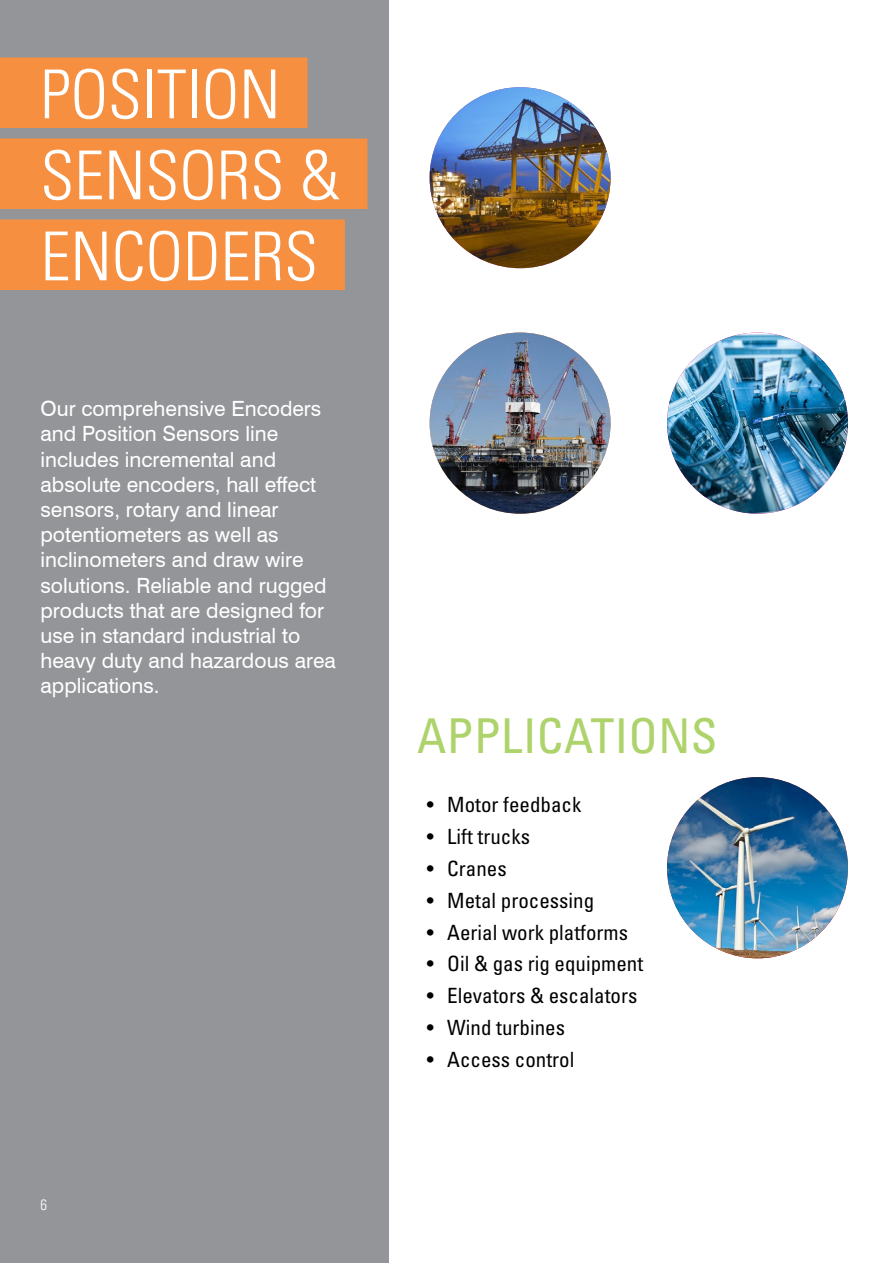
<style>
.page{position:relative;width:893px;height:1263px;background:#fff}
.page>*{position:absolute;margin:0;border:0;box-sizing:border-box;transform-origin:0 0}
.t1{font:300 condensed 67.5px/81px "Univers";color:#fff}
.t2{font:condensed 48px "Univers LT Std";letter-spacing:.01em;color:#add36a}
.t3{font:21px/25.2px "Swiss 721 BT";color:#fff}
.t4{font:condensed 21px "Univers LT Std";color:#000}
.t5{font:300 condensed 15px "Univers";color:#fff}
</style>
<div class="page">
<div style="left:0;top:0;width:389px;height:1263px;background:#939598"></div>
<div style="left:0;top:57px;width:307px;height:71px;background:#f78f41"></div>
<div style="left:0;top:138px;width:367px;height:71px;background:#f78f41"></div>
<div style="left:0;top:219px;width:345px;height:71px;background:#f78f41"></div>
<img style="left:667px;top:332px;width:181px;height:182px;border-radius:91px">
<img style="left:430px;top:87px;width:181px;height:181px;border-radius:90px">
<img style="left:430px;top:332px;width:181px;height:182px;border-radius:90px">
<img style="left:667px;top:777px;width:181px;height:181px;border-radius:90px">
<h1 class="t1" style="left:40px;top:54px;width:301px">POSITION<br>SENSORS &amp;<br>ENCODERS</h1>
<p class="t3" style="left:40px;top:396px;width:297px">Our comprehensive Encoders and Position Sensors line includes incremental and absolute encoders, hall effect sensors, rotary and linear potentiometers as well as inclinometers and draw wire solutions. Reliable and rugged products that are designed for use in standard industrial to heavy duty and hazardous area applications.</p>
<p class="t5" style="left:40px;top:1196px;width:8px">6</p>
<h2 class="t2" style="left:417px;top:705px;width:302px">APPLICATIONS</h2>
<p class="t4" style="left:427px;top:791px;width:156px">• Motor feedback</p>
<p class="t4" style="left:427px;top:823px;width:105px">• Lift trucks</p>
<p class="t4" style="left:427px;top:855px;width:81px">• Cranes</p>
<p class="t4" style="left:427px;top:887px;width:169px">• Metal processing</p>
<p class="t4" style="left:427px;top:919px;width:203px">• Aerial work platforms</p>
<p class="t4" style="left:427px;top:951px;width:218px">• Oil &amp; gas rig equipment</p>
<p class="t4" style="left:427px;top:983px;width:212px">• Elevators &amp; escalators</p>
<p class="t4" style="left:427px;top:1014px;width:140px">• Wind turbines</p>
<p class="t4" style="left:427px;top:1046px;width:149px">• Access control</p>
</div>
